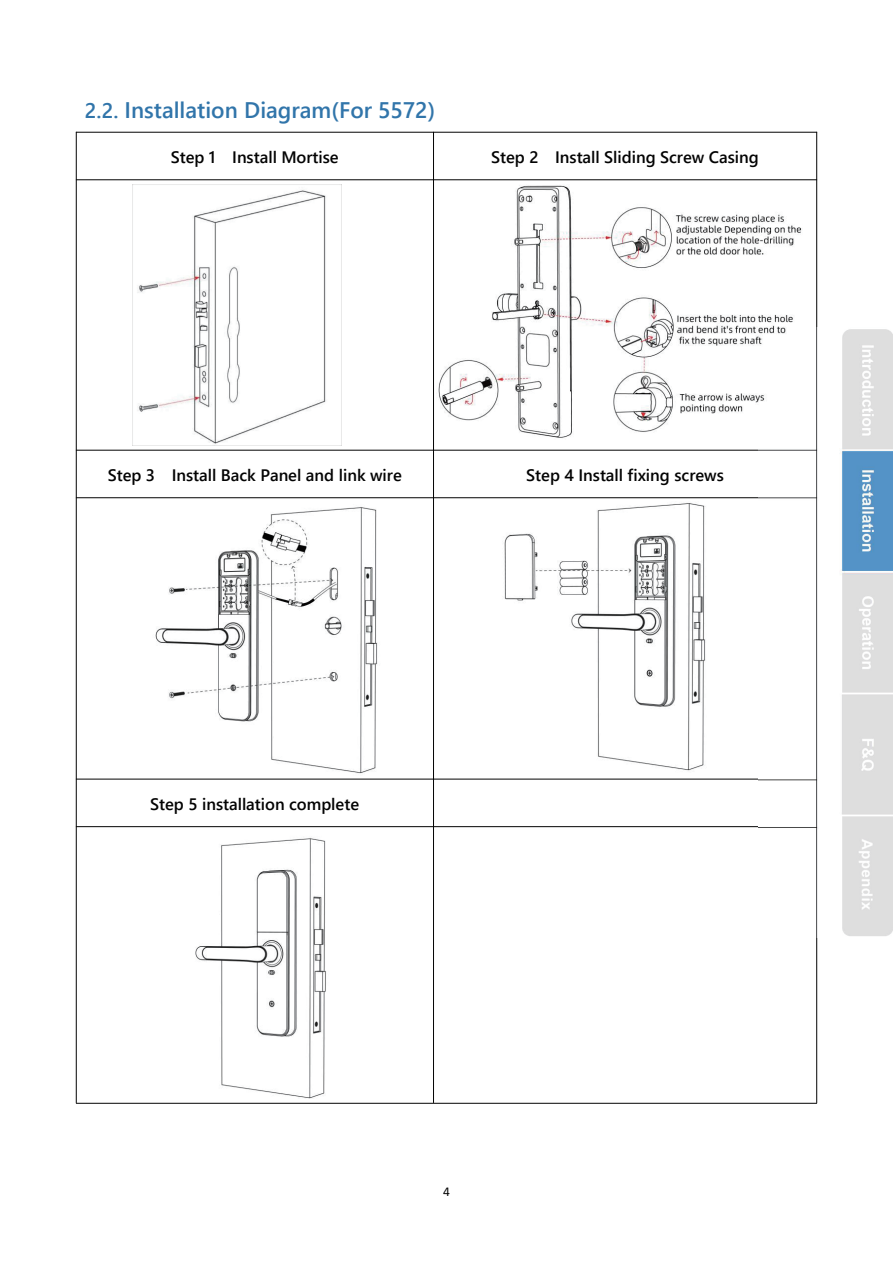
<style>
.page{position:relative;width:893px;height:1263px;background:#fff}
.page>*{position:absolute;margin:0;border:0;box-sizing:border-box;transform-origin:0 0}
.t1{font:700 22.5px "Yu Gothic UI";color:#3175aa}
.t2{font:700 16.65px "Yu Gothic UI";color:#030303}
.t3{font:13.5px "Calibri";color:#030303}
.s1{font-size:21.15px}
</style>
<div class="page">
<hr style="left:76px;top:132px;width:741px;height:1px;background:#030303">
<hr style="left:76px;top:179px;width:741px;height:1px;background:#030303">
<hr style="left:76px;top:450px;width:741px;height:1px;background:#030303">
<hr style="left:76px;top:497px;width:741px;height:1px;background:#030303">
<hr style="left:76px;top:779px;width:741px;height:1px;background:#030303">
<hr style="left:76px;top:826px;width:741px;height:1px;background:#030303">
<hr style="left:76px;top:1103px;width:741px;height:1px;background:#030303">
<hr style="left:76px;top:132px;width:1px;height:971px;background:#030303">
<hr style="left:433px;top:132px;width:1px;height:971px;background:#030303">
<hr style="left:816px;top:132px;width:1px;height:971px;background:#030303">
<img style="left:132px;top:184px;width:210px;height:262px">
<img style="left:759px;top:327px;width:134px;height:610px">
<img style="left:155px;top:507px;width:223px;height:267px">
<img style="left:504px;top:503px;width:202px;height:268px">
<img style="left:195px;top:838px;width:131px;height:260px">
<img style="left:438px;top:185px;width:364px;height:254px">
<h1 class="t1" style="left:85px;top:97px;width:352px"><span class="s1">2.2.</span> Installation Diagram(For 5572)</h1>
<p class="t2" style="left:171px;top:147px;width:169px">Step 1 Install Mortise</p>
<p class="t2" style="left:491px;top:147px;width:269px">Step 2 Install Sliding Screw Casing</p>
<p class="t2" style="left:108px;top:465px;width:296px">Step 3 Install Back Panel and link wire</p>
<p class="t2" style="left:526px;top:465px;width:199px">Step 4 Install fixing screws</p>
<p class="t2" style="left:150px;top:794px;width:210px">Step 5 installation complete</p>
<p class="t3" style="left:443px;top:1182px;width:8px">4</p>
</div>
